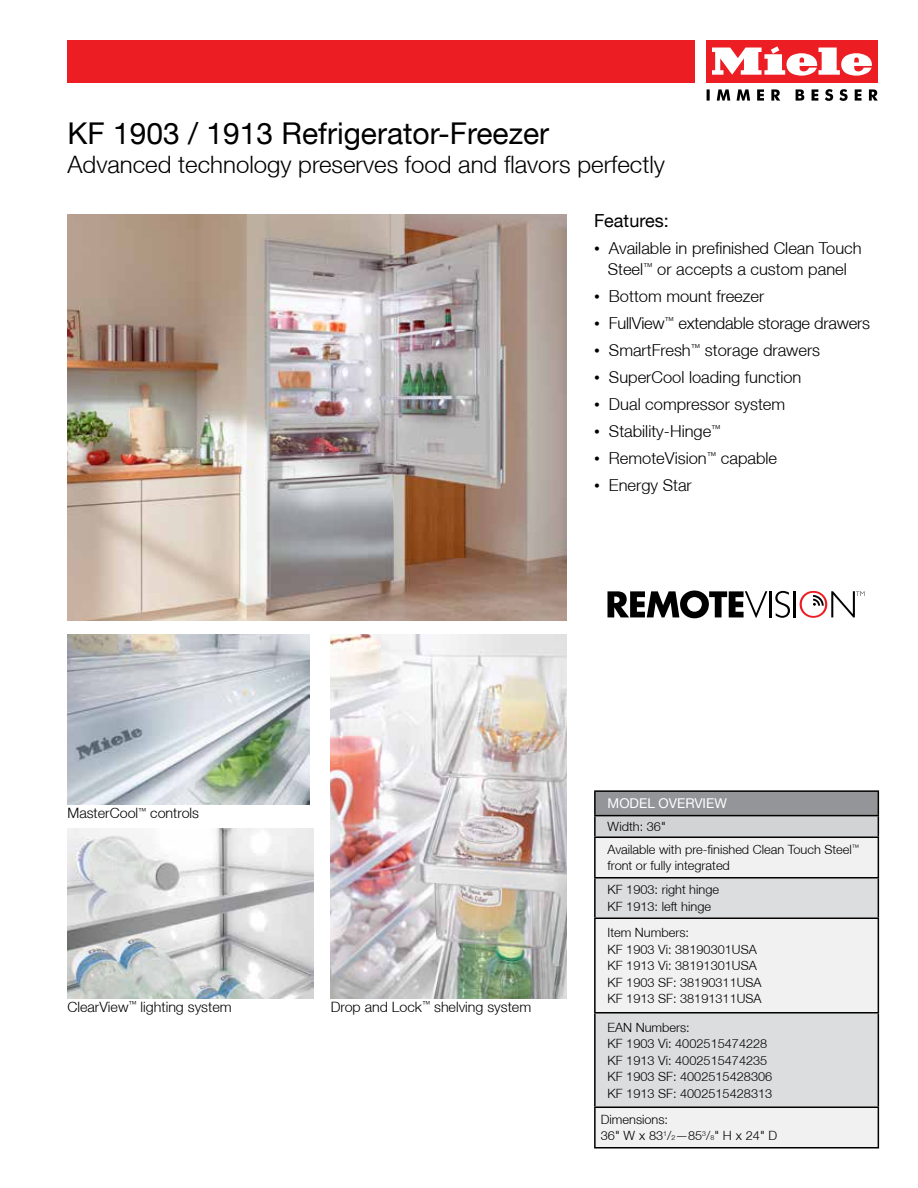
<style>
.page{position:relative;width:918px;height:1188px;background:#fff}
.page>*{position:absolute;margin:0;border:0;box-sizing:border-box;transform-origin:0 0}
.t1{font:30px "Helvetica Neue LT";color:#000}
.t2{font:300 24px "Helvetica Neue LT";color:#000}
.t3{font:18px "Helvetica Neue LT";color:#000}
.t4{font:300 16.5px/21px "Helvetica Neue LT";color:#000;text-align:center}
.t5{font:300 14.25px "Helvetica Neue LT";color:#000}
.t6{font:13.5px "Helvetica Neue LT";color:#fff}
.t7{font:300 12.75px/16.5px "Helvetica Neue LT";color:#000}
.s1{font-family:"Times New Roman";font-weight:400}
.s2{font-size:7.05px}
</style>
<div class="page">
<img style="left:68px;top:214px;width:499px;height:407px">
<div style="left:595px;top:791px;width:283px;height:25px;background:#939598"></div>
<div style="left:595px;top:816px;width:283px;height:21px;background:#d1d3d4"></div>
<div style="left:596px;top:838px;width:282px;height:309px;background:#f1f1f2"></div>
<svg style="left:596px;top:879px;width:282px;height:228px;fill:#dcddde"></svg>
<hr style="left:594px;top:816px;width:2px;height:21px;background:#000">
<hr style="left:594px;top:837px;width:285px;height:1px;background:#000">
<hr style="left:594px;top:838px;width:2px;height:39px;background:#000">
<hr style="left:878px;top:838px;width:1px;height:39px;background:#000">
<hr style="left:594px;top:877px;width:285px;height:2px;background:#000">
<hr style="left:594px;top:879px;width:2px;height:39px;background:#000">
<hr style="left:878px;top:879px;width:1px;height:39px;background:#000">
<hr style="left:594px;top:918px;width:285px;height:1px;background:#000">
<hr style="left:594px;top:919px;width:2px;height:93px;background:#000">
<hr style="left:878px;top:919px;width:1px;height:93px;background:#000">
<hr style="left:594px;top:1012px;width:285px;height:2px;background:#000">
<hr style="left:594px;top:1014px;width:2px;height:93px;background:#000">
<hr style="left:878px;top:1014px;width:1px;height:93px;background:#000">
<hr style="left:594px;top:1107px;width:285px;height:1px;background:#000">
<hr style="left:594px;top:1108px;width:2px;height:39px;background:#000">
<hr style="left:878px;top:1108px;width:1px;height:39px;background:#000">
<hr style="left:594px;top:1147px;width:285px;height:2px;background:#000">
<hr style="left:594px;top:790px;width:285px;height:2px;background:#000">
<hr style="left:594px;top:792px;width:2px;height:23px;background:#000">
<svg style="left:878px;top:792px;width:1px;height:45px"></svg>
<hr style="left:594px;top:815px;width:285px;height:1px;background:#000">
<img style="left:68px;top:634px;width:242px;height:171px">
<img style="left:331px;top:634px;width:236px;height:365px">
<img style="left:68px;top:829px;width:246px;height:170px">
<svg style="left:608px;top:591px;width:159px;height:27px"></svg>
<hr style="left:770px;top:591px;width:2px;height:26px;background:#000">
<svg style="left:775px;top:591px;width:15px;height:27px"></svg>
<hr style="left:794px;top:591px;width:2px;height:26px;background:#000">
<svg style="left:800px;top:591px;width:64px;height:27px"></svg>
<svg style="left:707px;top:89px;width:171px;height:12px"></svg>
<div style="left:68px;top:40px;width:626px;height:43px;background:#ed1d24"></div>
<div style="left:706px;top:40px;width:172px;height:43px;background:#ed1d24"></div>
<svg style="left:712px;top:46px;width:160px;height:30px"></svg>
<h1 class="t1" style="left:68px;top:116px;width:483px">KF 1903 / 1913 Refrigerator-Freezer</h1>
<h2 class="t2" style="left:68px;top:150px;width:599px">Advanced technology preserves food and flavors perfectly</h2>
<h3 class="t3" style="left:594px;top:210px;width:76px">Features:</h3>
<p class="t4" style="left:594px;top:238px;width:269px"><span class="s1">•</span> Available in prefinished Clean Touch<br>Steel<sup>™</sup> or accepts a custom panel</p>
<p class="t4" style="left:594px;top:286px;width:172px"><span class="s1">•</span> Bottom mount freezer</p>
<p class="t4" style="left:594px;top:313px;width:277px"><span class="s1">•</span> FullView<sup>™</sup> extendable storage drawers</p>
<p class="t4" style="left:594px;top:340px;width:228px"><span class="s1">•</span> SmartFresh<sup>™</sup> storage drawers</p>
<p class="t4" style="left:594px;top:367px;width:209px"><span class="s1">•</span> SuperCool loading function</p>
<p class="t4" style="left:594px;top:394px;width:193px"><span class="s1">•</span> Dual compressor system</p>
<p class="t4" style="left:594px;top:421px;width:128px"><span class="s1">•</span> Stability-Hinge<sup>™</sup></p>
<p class="t4" style="left:594px;top:448px;width:185px"><span class="s1">•</span> RemoteVision<sup>™</sup> capable</p>
<p class="t4" style="left:594px;top:475px;width:99px"><span class="s1">•</span> Energy Star</p>
<p class="t5" style="left:68px;top:804px;width:133px">MasterCool<sup>™</sup> controls</p>
<p class="t5" style="left:68px;top:998px;width:166px">ClearView<sup>™</sup> lighting system</p>
<p class="t5" style="left:331px;top:998px;width:202px">Drop and Lock<sup>™</sup> shelving system</p>
<p class="t6" style="left:608px;top:795px;width:121px">MODEL OVERVIEW</p>
<p class="t7" style="left:608px;top:814px;width:253px;line-height:23.1px">Width: 36"<br>Available with pre-finished Clean Touch Steel<sup>™</sup></p>
<p class="t7" style="left:608px;top:854px;width:124px;line-height:24px">front or fully integrated<br>KF 1903: right hinge</p>
<p class="t7" style="left:608px;top:893px;width:105px;line-height:26.2px">KF 1913: left hinge<br>Item Numbers:</p>
<p class="t7" style="left:608px;top:941px;width:156px">KF 1903 Vi: 38190301USA<br>KF 1913 Vi: 38191301USA<br>KF 1903 SF: 38190311USA<br>KF 1913 SF: 38191311USA</p>
<p class="t7" style="left:608px;top:1018px;width:166px">EAN Numbers:<br>KF 1903 Vi: 4002515474228<br>KF 1913 Vi: 4002515474235<br>KF 1903 SF: 4002515428306<br>KF 1913 SF: 4002515428313</p>
<p class="t7" style="left:601px;top:1111px;width:178px">Dimensions:<br>36" W x 83<sup>1</sup>/<span class="s2">2</span>—85<sup>3</sup>/<span class="s2">8</span>" H x 24" D</p>
</div>
